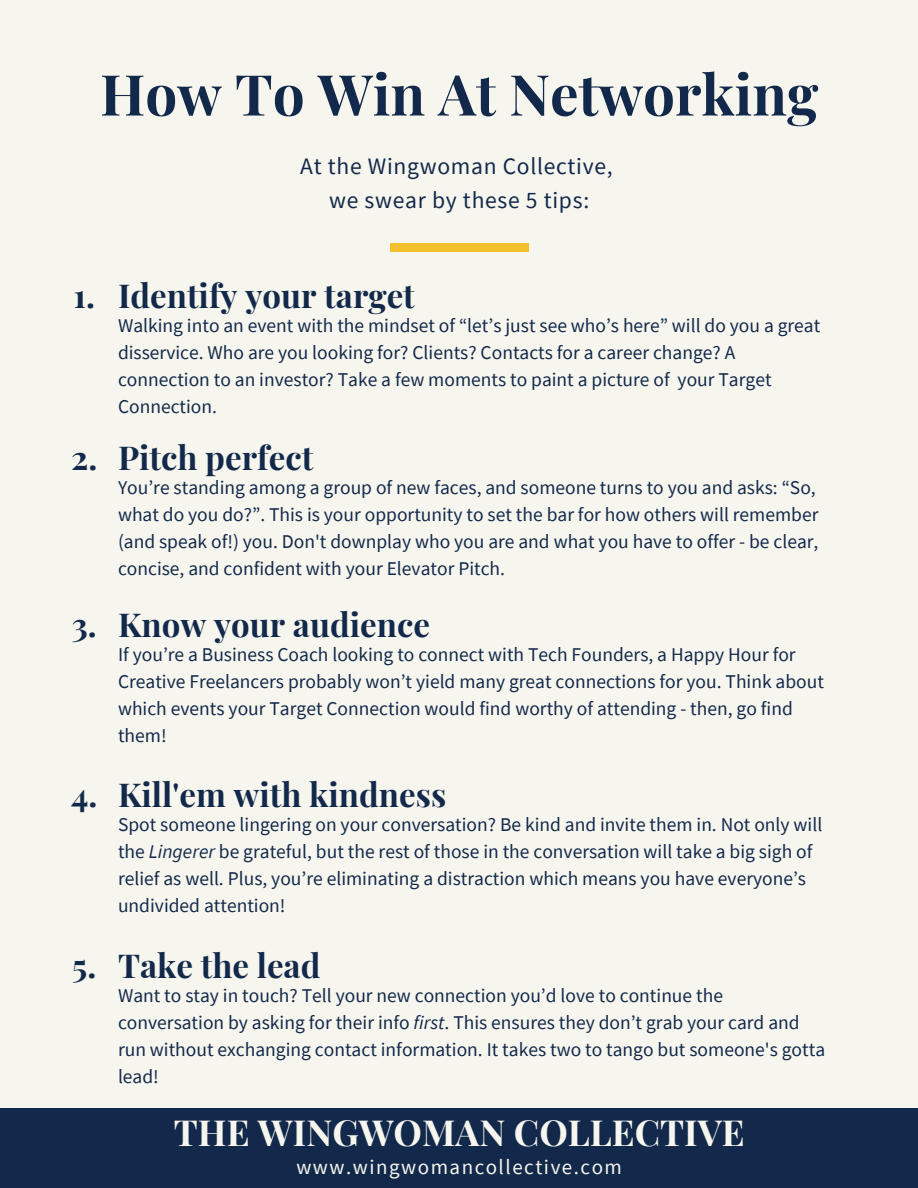
<style>
.page{position:relative;width:918px;height:1188px;background:#f7f6ee}
.page>*{position:absolute;margin:0;border:0;box-sizing:border-box;transform-origin:0 0}
.t1{font:700 56.55px "Playfair Display";color:#13294b}
.t2{font:700 36px "Playfair Display";color:#f7f6ee}
.t3{font:700 33px "Playfair Display";color:#13294b}
.t4{font:23.55px/33.6px "Source Sans Pro";letter-spacing:.03em;color:#13294b;text-align:center}
.t5{font:21px "Source Sans Pro";letter-spacing:.07em;color:#f7f6ee}
.t6{font:19.5px/27px "Source Sans Pro";color:#13294b}
.s1{font-style:italic}
</style>
<div class="page">
<div style="left:390px;top:243px;width:138px;height:9px;background:#f3c12c"></div>
<div style="left:0;top:1108px;width:918px;height:80px;background:#13294b"></div>
<h1 class="t1" style="left:100px;top:54px;width:720px">How To Win At Networking</h1>
<p class="t4" style="left:300px;top:149px;width:314px">At the Wingwoman Collective, we swear by these 5 tips:</p>
<h3 class="t3" style="left:74px;top:272px;width:343px">1. Identify your target</h3>
<p class="t6" style="left:118px;top:311px;width:704px">Walking into an event with the mindset of “let’s just see who’s here” will do you a great disservice. Who are you looking for? Clients? Contacts for a career change? A connection to an investor? Take a few moments to paint a picture of your Target Connection.</p>
<h3 class="t3" style="left:71px;top:434px;width:244px">2. Pitch perfect</h3>
<p class="t6" style="left:118px;top:473px;width:702px">You’re standing among a group of new faces, and someone turns to you and asks: “So, what do you do?”. This is your opportunity to set the bar for how others will remember (and speak of!) you. Don't downplay who you are and what you have to offer - be clear, concise, and confident with your Elevator Pitch.</p>
<h3 class="t3" style="left:72px;top:601px;width:360px">3. Know your audience</h3>
<p class="t6" style="left:118px;top:640px;width:707px">If you’re a Business Coach looking to connect with Tech Founders, a Happy Hour for Creative Freelancers probably won’t yield many great connections for you. Think about which events your Target Connection would find worthy of attending - then, go find them!</p>
<h3 class="t3" style="left:71px;top:772px;width:377px">4. Kill'em with kindness</h3>
<p class="t6" style="left:118px;top:811px;width:706px">Spot someone lingering on your conversation? Be kind and invite them in. Not only will the <span class="s1">Lingerer</span> be grateful, but the rest of those in the conversation will take a big sigh of relief as well. Plus, you’re eliminating a distraction which means you have everyone’s undivided attention!</p>
<h3 class="t3" style="left:72px;top:942px;width:250px">5. Take the lead</h3>
<p class="t6" style="left:118px;top:982px;width:709px">Want to stay in touch? Tell your new connection you’d love to continue the conversation by asking for their info <span class="s1">first</span>. This ensures they don’t grab your card and run without exchanging contact information. It takes two to tango but someone's gotta lead!</p>
<h2 class="t2" style="left:174px;top:1107px;width:572px">THE WINGWOMAN COLLECTIVE</h2>
<p class="t5" style="left:296px;top:1153px;width:327px">www.wingwomancollective.com</p>
</div>
